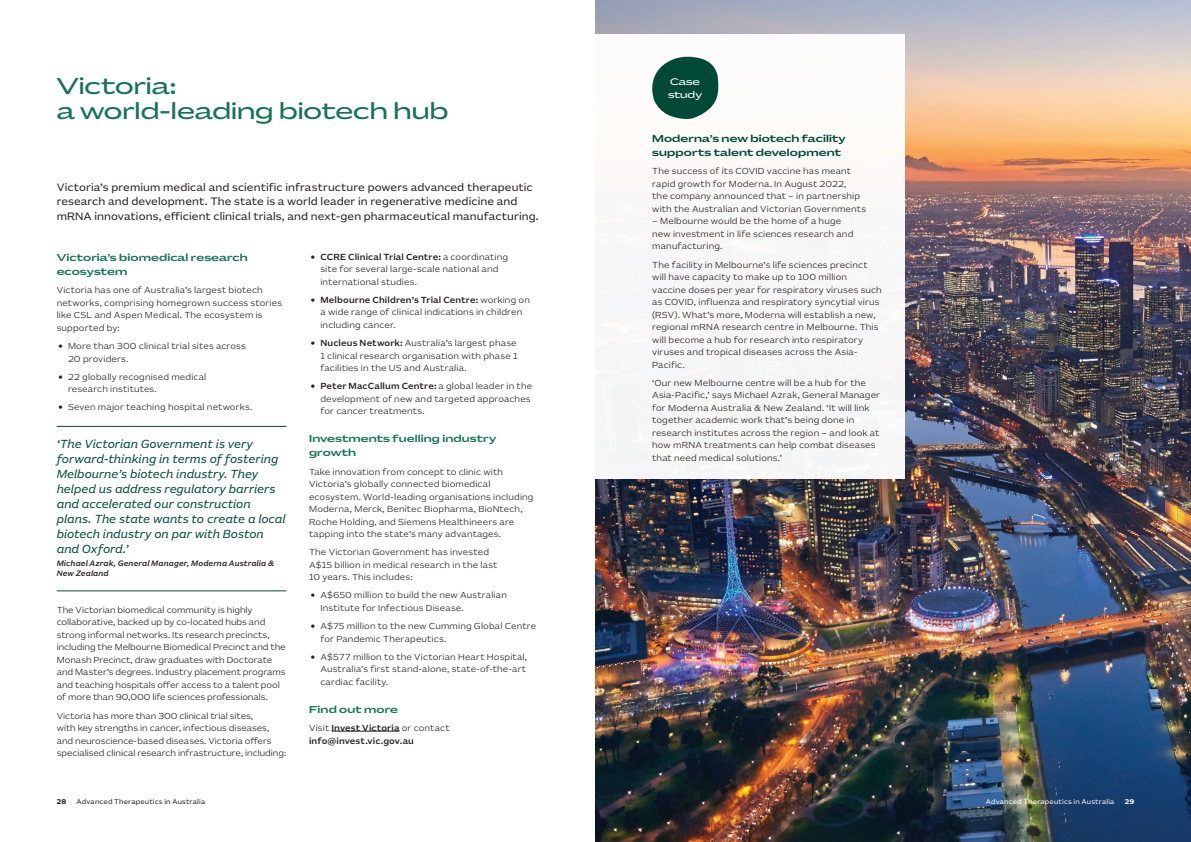
<style>
.page{position:relative;width:1191px;height:842px;background:#fff}
.page>*{position:absolute;margin:0;border:0;box-sizing:border-box;transform-origin:0 0}
._0_Title{font:23px/25px "AU Sans BETA Display";color:#187257}
._5_Short_Pullout__Da{font:italic 12px/15px "AU Sans BETA Text";color:#004937}
._2_Intro_-_space_aft{font:11px/14.9px "AU Sans BETA Text";letter-spacing:.005em;color:#231f20}
._3_Subheading_Mid_Gr{font:500 10px/14px "AU Sans BETA Display";letter-spacing:.015em;color:#187257}
._3_Subheading_Dark_G{font:500 10px/14px "AU Sans BETA Display";letter-spacing:.015em;color:#004937}
.t1{font:9.5px/12.4px "AU Sans BETA Display";letter-spacing:-.005em;color:#fff}
._4_Body_copy{font:300 9px/12.5px "AU Sans BETA Text";letter-spacing:.015em;color:#231f20}
._4_Body_copy-2{font:300 9px/12.5px "AU Sans BETA Text";letter-spacing:-.005em;color:#231f20}
._4_Body_copy-3{font:500 9px/12.5px "AU Sans BETA Text";letter-spacing:.01em;color:#231f20}
._5_Short_Pullout__Da-2{font:italic 500 8px/10px "AU Sans BETA Text";letter-spacing:.02em;color:#231f20}
.t2{font:7px "AU Sans BETA Text";letter-spacing:.025em;color:#231f20}
.t3{font:7px "AU Sans BETA Text";letter-spacing:.025em;color:#fff}
.t4{font:700 7px "AU Sans BETA Text";color:#231f20}
.t5{font:700 7px "AU Sans BETA Text";color:#fff}
.s1{font-family:"Verdana";font-weight:400}
.s2{font-weight:500}
.s3{font-weight:300}
</style>
<div class="page">
<hr style="left:57px;top:426px;width:229px;height:1px;background:#004937">
<hr style="left:57px;top:591px;width:229px;height:1px;background:#004937">
<hr style="left:331px;top:731px;width:68px;height:1px;background:#231f20">
<img style="left:595px;top:0;width:596px;height:842px">
<div style="left:595px;top:34px;width:309px;height:445px;background:#f8f7f8"></div>
<svg style="left:652px;top:56px;width:67px;height:64px"></svg>
<p class="_0_Title" style="left:57px;top:74px;width:393px">Victoria:<br>a world-leading biotech hub</p>
<p class="_2_Intro_-_space_aft" style="left:57px;top:180px;width:483px">Victoria’s premium medical and scientific infrastructure powers advanced therapeutic research and development. The state is a world leader in regenerative medicine and mRNA innovations, efficient clinical trials, and next-gen pharmaceutical manufacturing.</p>
<p class="_3_Subheading_Mid_Gr" style="left:57px;top:251px;width:193px">Victoria’s biomedical research ecosystem</p>
<p class="_4_Body_copy" style="left:57px;top:284px;width:227px">Victoria has one of Australia’s largest biotech networks, comprising homegrown success stories like CSL and Aspen Medical. The ecosystem is supported by:</p>
<p class="_4_Body_copy" style="left:68px;top:340px;width:179px;text-indent:-10px"><span class="s1">•</span> More than 300 clinical trial sites across<br>20 providers.</p>
<p class="_4_Body_copy" style="left:68px;top:371px;width:140px;text-indent:-10px"><span class="s1">•</span> 22 globally recognised medical research institutes.</p>
<p class="_4_Body_copy" style="left:58px;top:401px;width:196px"><span class="s1">•</span> Seven major teaching hospital networks.</p>
<p class="_5_Short_Pullout__Da" style="left:57px;top:437px;width:230px">‘The Victorian Government is very forward-thinking in terms of fostering Melbourne’s biotech industry. They helped us address regulatory barriers and accelerated our construction plans. The state wants to create a local biotech industry on par with Boston and Oxford.’</p>
<p class="_5_Short_Pullout__Da-2" style="left:57px;top:558px;width:219px">Michael Azrak, General Manager, Moderna Australia &amp;<br>New Zealand</p>
<p class="_4_Body_copy-2" style="left:57px;top:604px;width:230px">The Victorian biomedical community is highly collaborative, backed up by co-located hubs and strong informal networks. Its research precincts, including the Melbourne Biomedical Precinct and the Monash Precinct, draw graduates with Doctorate and Master’s degrees. Industry placement programs and teaching hospitals offer access to a talent pool of more than 90,000 life sciences professionals.</p>
<p class="_4_Body_copy-2" style="left:57px;top:709px;width:231px">Victoria has more than 300 clinical trial sites,<br>with key strengths in cancer, infectious diseases, and neuroscience-based diseases. Victoria offers specialised clinical research infrastructure, including:</p>
<p class="_4_Body_copy" style="left:320px;top:251px;width:189px;text-indent:-10px"><span class="s1">•</span> <span class="s2">CCRE Clinical Trial Centre:</span> a coordinating site for several large-scale national and international studies.</p>
<p class="_4_Body_copy" style="left:320px;top:294px;width:211px;text-indent:-10px"><span class="s1">•</span> <span class="s2">Melbourne Children’s Trial Centre:</span> working on a wide range of clinical indications in children including cancer.</p>
<p class="_4_Body_copy" style="left:320px;top:337px;width:199px;text-indent:-10px"><span class="s1">•</span> <span class="s2">Nucleus Network:</span> Australia’s largest phase<br>1 clinical research organisation with phase 1 facilities in the US and Australia.</p>
<p class="_4_Body_copy" style="left:320px;top:380px;width:213px;text-indent:-10px"><span class="s1">•</span> <span class="s2">Peter MacCallum Centre:</span> a global leader in the development of new and targeted approaches for cancer treatments.</p>
<p class="_3_Subheading_Mid_Gr" style="left:309px;top:432px;width:189px">Investments fuelling industry growth</p>
<p class="_4_Body_copy" style="left:309px;top:466px;width:226px">Take innovation from concept to clinic with Victoria’s globally connected biomedical ecosystem. World-leading organisations including Moderna, Merck, Benitec Biopharma, BioNtech, Roche Holding, and Siemens Healthineers are tapping into the state’s many advantages.</p>
<p class="_4_Body_copy" style="left:309px;top:546px;width:190px">The Victorian Government has invested<br>A$15 billion in medical research in the last<br>10 years. This includes:</p>
<p class="_4_Body_copy" style="left:320px;top:589px;width:188px;text-indent:-10px"><span class="s1">•</span> A$650 million to build the new Australian<br>Institute for Infectious Disease.</p>
<p class="_4_Body_copy" style="left:320px;top:620px;width:217px;text-indent:-10px"><span class="s1">•</span> A$75 million to the new Cumming Global Centre for Pandemic Therapeutics.</p>
<p class="_4_Body_copy" style="left:320px;top:651px;width:208px;text-align:justify;text-indent:-10px"><span class="s1">•</span> A$577 million to the Victorian Heart Hospital, Australia’s first stand-alone, state-of-the-art cardiac facility.</p>
<p class="_3_Subheading_Mid_Gr" style="left:309px;top:703px;width:90px">Find out more</p>
<p class="_4_Body_copy-3" style="left:309px;top:722px;width:142px"><span class="s3">Visit</span> Invest Victoria <span class="s3">or contact </span>info@invest.vic.gov.au</p>
<p class="t1" style="left:668px;top:76px;width:36px">Case study</p>
<p class="_3_Subheading_Dark_G" style="left:652px;top:132px;width:195px">Moderna’s new biotech facility supports talent development</p>
<p class="_4_Body_copy" style="left:652px;top:165px;width:215px">The success of its COVID vaccine has meant rapid growth for Moderna. In August 2022,<br>the company announced that – in partnership with the Australian and Victorian Governments</p>
<p class="_4_Body_copy" style="left:652px;top:215px;width:203px">– Melbourne would be the home of a huge new investment in life sciences research and manufacturing.</p>
<p class="_4_Body_copy" style="left:652px;top:259px;width:231px">The facility in Melbourne’s life sciences precinct will have capacity to make up to 100 million vaccine doses per year for respiratory viruses such as COVID, influenza and respiratory syncytial virus (RSV). What’s more, Moderna will establish a new, regional mRNA research centre in Melbourne. This will become a hub for research into respiratory viruses and tropical diseases across the Asia-Pacific.</p>
<p class="_4_Body_copy" style="left:652px;top:377px;width:229px">‘Our new Melbourne centre will be a hub for the Asia-Pacific,’ says Michael Azrak, General Manager for Moderna Australia &amp; New Zealand. ‘It will link together academic work that’s being done in research institutes across the region – and look at how mRNA treatments can help combat diseases that need medical solutions.’</p>
<p class="t4" style="left:57px;top:798px;width:11px">28</p>
<p class="t2" style="left:77px;top:798px;width:130px">Advanced Therapeutics in Australia</p>
<p class="t3" style="left:985px;top:798px;width:130px">Advanced Therapeutics in Australia</p>
<p class="t5" style="left:1124px;top:798px;width:11px">29</p>
</div>
